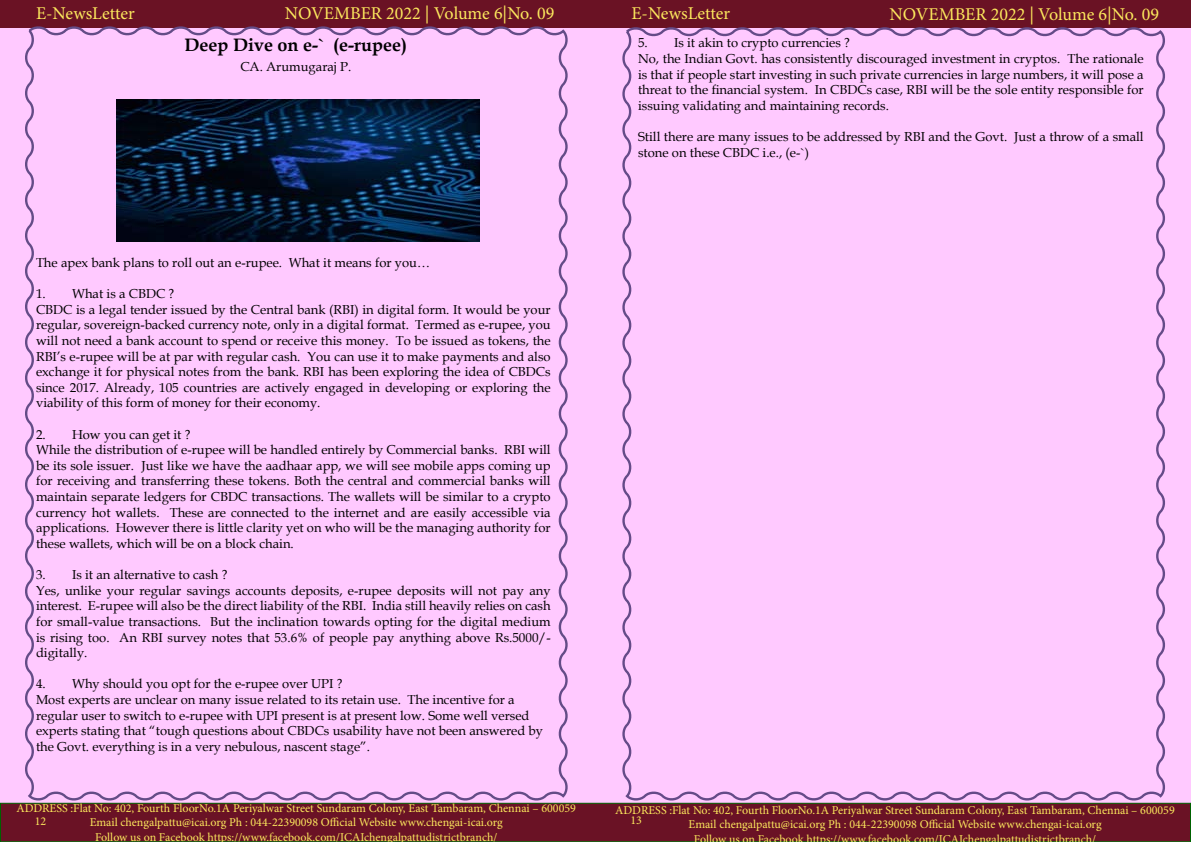
<style>
.page{position:relative;width:1191px;height:842px;background:#fff}
.page>*{position:absolute;margin:0;border:0;box-sizing:border-box;transform-origin:0 0}
.t1{font:18px "Minion Pro";color:#fce85d}
.t2{font:700 18px "Book Antiqua";color:#000}
.t3{font:13px/15.6px "Book Antiqua";color:#000}
.t4{font:12px/14.4px "Minion Pro";color:#fce85d;text-align:center}
</style>
<div class="page">
<div style="left:0;top:2px;width:1191px;height:801px;background:#ffc9ff"></div>
<div style="left:0;top:1px;width:1190px;height:27px;background:#6a1224"></div>
<div style="left:0;top:803px;width:1191px;height:39px;background:#6a1225;border:1px solid #006200"></div>
<div style="left:22px;top:26px;width:549px;height:778px;background:#ffc9ff"></div>
<div style="left:619px;top:27px;width:549px;height:777px;background:#ffc9ff"></div>
<img style="left:116px;top:99px;width:363px;height:143px">
<h1 class="t1" style="left:36px;top:1px;width:100px">E-NewsLetter</h1>
<h1 class="t1" style="left:285px;top:1px;width:271px">NOVEMBER 2022 | Volume 6|No. 09</h1>
<h1 class="t1" style="left:631px;top:1px;width:100px">E-NewsLetter</h1>
<h1 class="t1" style="left:889px;top:2px;width:271px">NOVEMBER 2022 | Volume 6|No. 09</h1>
<h1 class="t2" style="left:185px;top:33px;width:224px">Deep Dive on e-` (e-rupee)</h1>
<p class="t3" style="left:240px;top:59px;width:112px">CA. Arumugaraj P.</p>
<p class="t3" style="left:638px;top:35px;width:507px">5. Is it akin to crypto currencies ?<br>No, the Indian Govt. has consistently discouraged investment in cryptos. The rationale is that if people start investing in such private currencies in large numbers, it will pose a threat to the financial system. In CBDCs case, RBI will be the sole entity responsible for issuing validating and maintaining records.</p>
<p class="t3" style="left:638px;top:128px;width:507px">Still there are many issues to be addressed by RBI and the Govt. Just a throw of a small stone on these CBDC i.e., (e-`)</p>
<p class="t3" style="left:36px;top:255px;width:395px">The apex bank plans to roll out an e-rupee. What it means for you…</p>
<p class="t3" style="left:36px;top:286px;width:516px">1. What is a CBDC ?<br>CBDC is a legal tender issued by the Central bank (RBI) in digital form. It would be your regular, sovereign-backed currency note, only in a digital format. Termed as e-rupee, you will not need a bank account to spend or receive this money. To be issued as tokens, the RBI’s e-rupee will be at par with regular cash. You can use it to make payments and also exchange it for physical notes from the bank. RBI has been exploring the idea of CBDCs since 2017. Already, 105 countries are actively engaged in developing or exploring the viability of this form of money for their economy.</p>
<p class="t3" style="left:36px;top:426px;width:516px">2. How you can get it ?<br>While the distribution of e-rupee will be handled entirely by Commercial banks. RBI will be its sole issuer. Just like we have the aadhaar app, we will see mobile apps coming up for receiving and transferring these tokens. Both the central and commercial banks will maintain separate ledgers for CBDC transactions. The wallets will be similar to a crypto currency hot wallets. These are connected to the internet and are easily accessible via applications. However there is little clarity yet on who will be the managing authority for these wallets, which will be on a block chain.</p>
<p class="t3" style="left:36px;top:567px;width:516px">3. Is it an alternative to cash ?<br>Yes, unlike your regular savings accounts deposits, e-rupee deposits will not pay any interest. E-rupee will also be the direct liability of the RBI. India still heavily relies on cash for small-value transactions. But the inclination towards opting for the digital medium is rising too. An RBI survey notes that 53.6% of people pay anything above Rs.5000/- digitally.</p>
<p class="t3" style="left:36px;top:676px;width:508px">4. Why should you opt for the e-rupee over UPI ?<br>Most experts are unclear on many issue related to its retain use. The incentive for a regular user to switch to e-rupee with UPI present is at present low. Some well versed experts stating that “tough questions about CBDCs usability have not been answered by the Govt. everything is in a very nebulous, nascent stage”.</p>
<p class="t4" style="left:16px;top:801px;width:561px">ADDRESS :Flat No: 402, Fourth FloorNo.1A Periyalwar Street Sundaram Colony, East Tambaram, Chennai – 600059<br>Email chengalpattu@icai.org Ph : 044-22390098 Official Website www.chengai-icai.org<br>Follow us on Facebook https://www.facebook.com/ICAIchengalpattudistrictbranch/</p>
<p class="t4" style="left:35px;top:814px;width:13px">12</p>
<p class="t4" style="left:615px;top:803px;width:561px">ADDRESS :Flat No: 402, Fourth FloorNo.1A Periyalwar Street Sundaram Colony, East Tambaram, Chennai – 600059<br>Email chengalpattu@icai.org Ph : 044-22390098 Official Website www.chengai-icai.org<br>Follow us on Facebook https://wwwfacebook com/ICAIchengalpattudistrictbranch/</p>
<p class="t4" style="left:630px;top:813px;width:13px">13</p>
</div>
